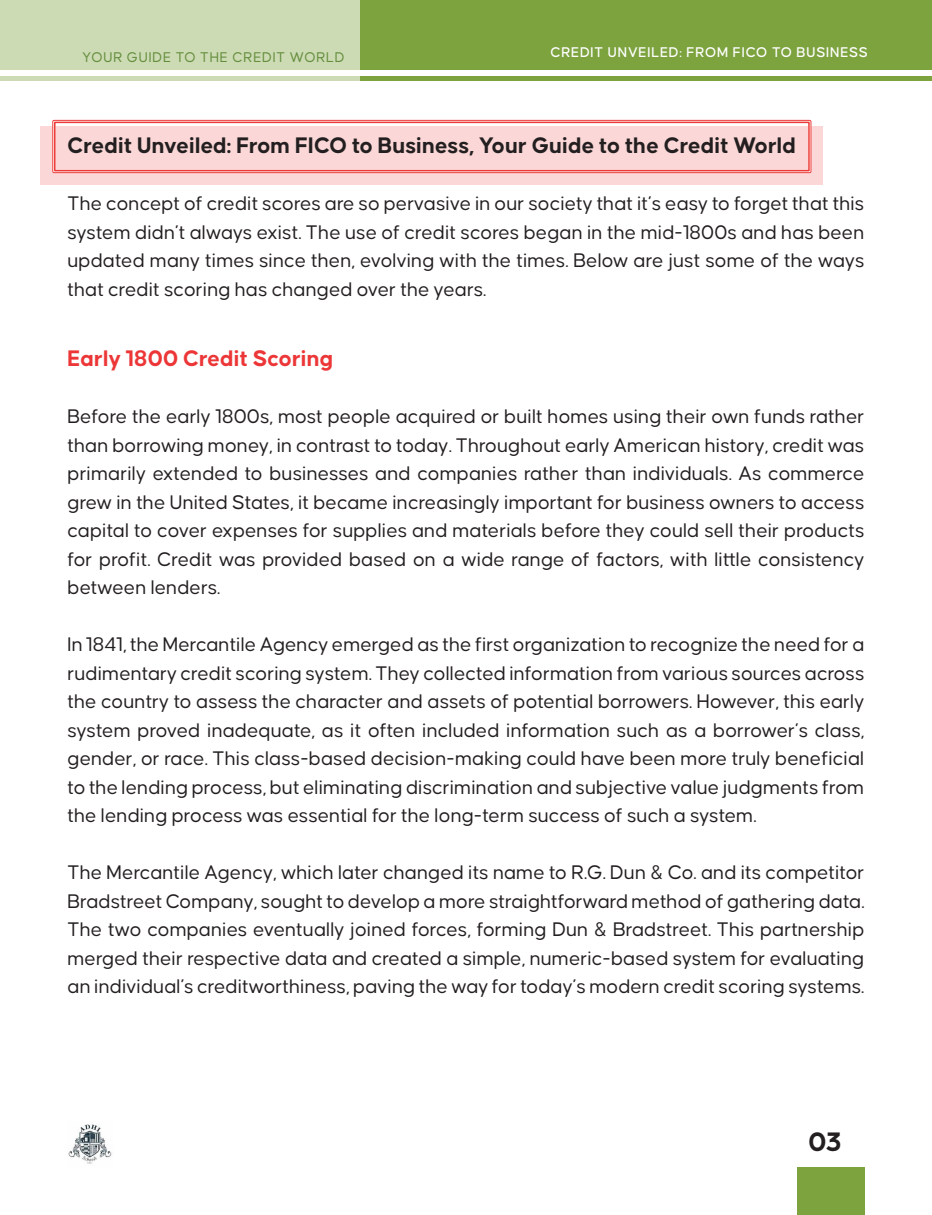
<style>
.page{position:relative;width:932px;height:1215px;background:#fff}
.page>*{position:absolute;margin:0;border:0;box-sizing:border-box;transform-origin:0 0}
.t1{font:700 28.5px "Causten";color:#231f20}
.TITLEB{font:700 24px "Causten";color:#231f20}
.TİTLE_S{font:700 24px "Causten";color:#ec3637}
.TEXT{font:21px/28.5px "Causten";color:#231f20;text-align:justify}
.t2{font:500 15px "Causten";letter-spacing:.05em;color:#fff}
.t3{font:15px "Causten";letter-spacing:.05em;color:#648d3c}
</style>
<div class="page">
<div style="left:796px;top:1167px;width:68px;height:48px;background:#7da33f"></div>
<div style="left:360px;top:0;width:572px;height:70px;background:#7da33f"></div>
<div style="left:0;top:0;width:364px;height:70px;background:#ccdbb4"></div>
<div style="left:360px;top:76px;width:572px;height:5px;background:#7da33f"></div>
<div style="left:0;top:76px;width:364px;height:5px;background:#ccdbb4"></div>
<img style="left:68px;top:1124px;width:44px;height:40px">
<div style="left:40px;top:126px;width:783px;height:59px;background:#fbd8d7"></div>
<div style="left:52px;top:120px;width:759px;height:53px;border:1px solid #ec3b38"></div>
<div style="left:54px;top:122px;width:755px;height:49px;border:2px solid #ec3b38"></div>
<p class="t3" style="left:82px;top:49px;width:263px">YOUR GUIDE TO THE CREDIT WORLD</p>
<p class="t2" style="left:550px;top:44px;width:319px">CREDIT UNVEILED: FROM FICO TO BUSINESS</p>
<p class="TITLEB" style="left:68px;top:132px;width:730px">Credit Unveiled: From FICO to Business, Your Guide to the Credit World</p>
<p class="TEXT" style="left:68px;top:189px;width:798px">The concept of credit scores are so pervasive in our society that it’s easy to forget that this system didn’t always exist. The use of credit scores began in the mid-1800s and has been updated many times since then, evolving with the times. Below are just some of the ways that credit scoring has changed over the years.</p>
<p class="TİTLE_S" style="left:68px;top:345px;width:267px">Early 1800 Credit Scoring</p>
<p class="TEXT" style="left:68px;top:402px;width:798px">Before the early 1800s, most people acquired or built homes using their own funds rather than borrowing money, in contrast to today. Throughout early American history, credit was primarily extended to businesses and companies rather than individuals. As commerce grew in the United States, it became increasingly important for business owners to access capital to cover expenses for supplies and materials before they could sell their products for profit. Credit was provided based on a wide range of factors, with little consistency between lenders.</p>
<p class="TEXT" style="left:68px;top:630px;width:798px">In 1841, the Mercantile Agency emerged as the first organization to recognize the need for a rudimentary credit scoring system. They collected information from various sources across the country to assess the character and assets of potential borrowers. However, this early system proved inadequate, as it often included information such as a borrower’s class, gender, or race. This class-based decision-making could have been more truly beneficial to the lending process, but eliminating discrimination and subjective value judgments from the lending process was essential for the long-term success of such a system.</p>
<p class="TEXT" style="left:68px;top:858px;width:798px">The Mercantile Agency, which later changed its name to R.G. Dun &amp; Co. and its competitor Bradstreet Company, sought to develop a more straightforward method of gathering data.<br>The two companies eventually joined forces, forming Dun &amp; Bradstreet. This partnership merged their respective data and created a simple, numeric-based system for evaluating an individual’s creditworthiness, paving the way for today’s modern credit scoring systems.</p>
<h1 class="t1" style="left:808px;top:1126px;width:35px">03</h1>
</div>
